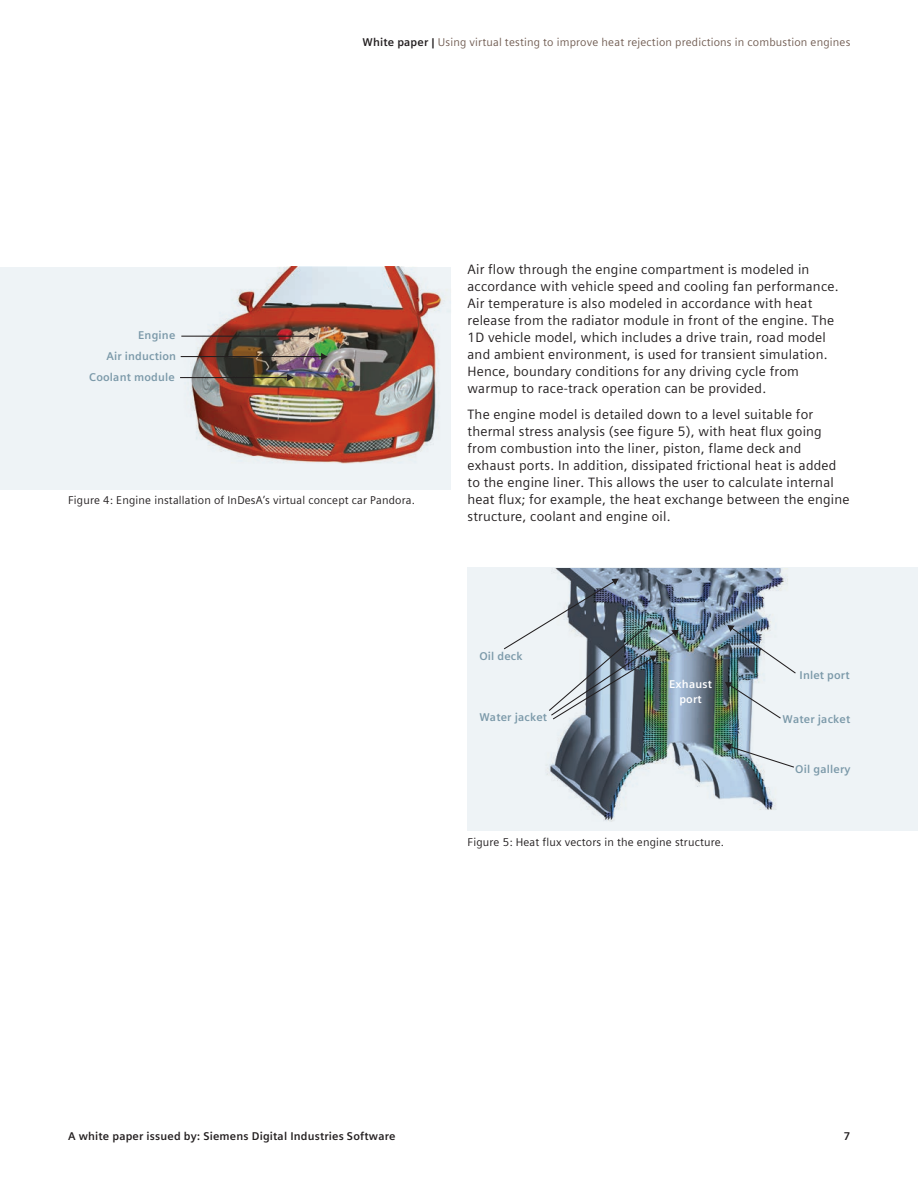
<style>
.page{position:relative;width:918px;height:1188px;background:#fff}
.page>*{position:absolute;margin:0;border:0;box-sizing:border-box;transform-origin:0 0}
.Body_text__9pt_4mm{font:13.5px/17px "Siemens Sans Global";letter-spacing:.015em;color:#231f20}
.Caption_Figure{font:11.25px "Siemens Sans Global";letter-spacing:.015em;color:#231f20}
.t1{font:11.25px "Siemens Sans Global";letter-spacing:.015em;color:#725e54}
.Caption_Figure-2{font:700 11.25px "Siemens Sans Global";letter-spacing:.015em;color:#7b99a9}
.t2{font:700 11.25px "Siemens Sans Global";letter-spacing:.015em;color:#231f20}
.Caption_Figure-3{font:700 11.25px "Siemens Sans Global";letter-spacing:.015em;color:#fff}
.s1{font-weight:700;color:#231f20}
</style>
<div class="page">
<div style="left:468px;top:568px;width:450px;height:263px;background:#eef3f6"></div>
<div style="left:0;top:267px;width:450px;height:222px;background:#eef3f6"></div>
<img style="left:180px;top:267px;width:271px;height:209px">
<svg style="left:181px;top:333px;width:135px;height:7px"></svg>
<svg style="left:180px;top:374px;width:113px;height:7px"></svg>
<svg style="left:181px;top:353px;width:146px;height:7px"></svg>
<img style="left:547px;top:568px;width:241px;height:254px">
<img style="left:504px;top:579px;width:175px;height:140px">
<img style="left:701px;top:625px;width:95px;height:94px">
<svg style="left:725px;top:744px;width:69px;height:24px"></svg>
<p class="t1" style="left:363px;top:34px;width:489px"><span class="s1">White paper |</span> Using virtual testing to improve heat rejection predictions in combustion engines</p>
<p class="Caption_Figure-2" style="left:138px;top:326px;width:39px">Engine</p>
<p class="Caption_Figure-2" style="left:106px;top:347px;width:71px">Air induction</p>
<p class="Caption_Figure-2" style="left:89px;top:369px;width:87px">Coolant module</p>
<p class="Caption_Figure" style="left:68px;top:492px;width:349px">Figure 4: Engine installation of InDesA’s virtual concept car Pandora.</p>
<p class="Body_text__9pt_4mm" style="left:468px;top:261px;width:373px">Air flow through the engine compartment is modeled in accordance with vehicle speed and cooling fan performance.<br>Air temperature is also modeled in accordance with heat release from the radiator module in front of the engine. The 1D vehicle model, which includes a drive train, road model and ambient environment, is used for transient simulation.<br>Hence, boundary conditions for any driving cycle from warmup to race-track operation can be provided.</p>
<p class="Body_text__9pt_4mm" style="left:468px;top:406px;width:384px">The engine model is detailed down to a level suitable for thermal stress analysis (see figure 5), with heat flux going from combustion into the liner, piston, flame deck and exhaust ports. In addition, dissipated frictional heat is added to the engine liner. This allows the user to calculate internal heat flux; for example, the heat exchange between the engine structure, coolant and engine oil.</p>
<p class="Caption_Figure-2" style="left:479px;top:647px;width:45px">Oil deck</p>
<p class="Caption_Figure-2" style="left:479px;top:708px;width:69px">Water jacket</p>
<p class="Caption_Figure-3" style="left:669px;top:676px;width:44px">Exhaust</p>
<p class="Caption_Figure-3" style="left:679px;top:690px;width:24px">port</p>
<p class="Caption_Figure" style="left:468px;top:833px;width:258px">Figure 5: Heat flux vectors in the engine structure.</p>
<p class="Caption_Figure-2" style="left:800px;top:666px;width:52px">Inlet port</p>
<p class="Caption_Figure-2" style="left:783px;top:710px;width:69px">Water jacket</p>
<p class="Caption_Figure-2" style="left:795px;top:760px;width:57px">Oil gallery</p>
<p class="t2" style="left:68px;top:1127px;width:329px">A white paper issued by: Siemens Digital Industries Software</p>
<p class="t2" style="left:844px;top:1127px;width:8px">7</p>
</div>
